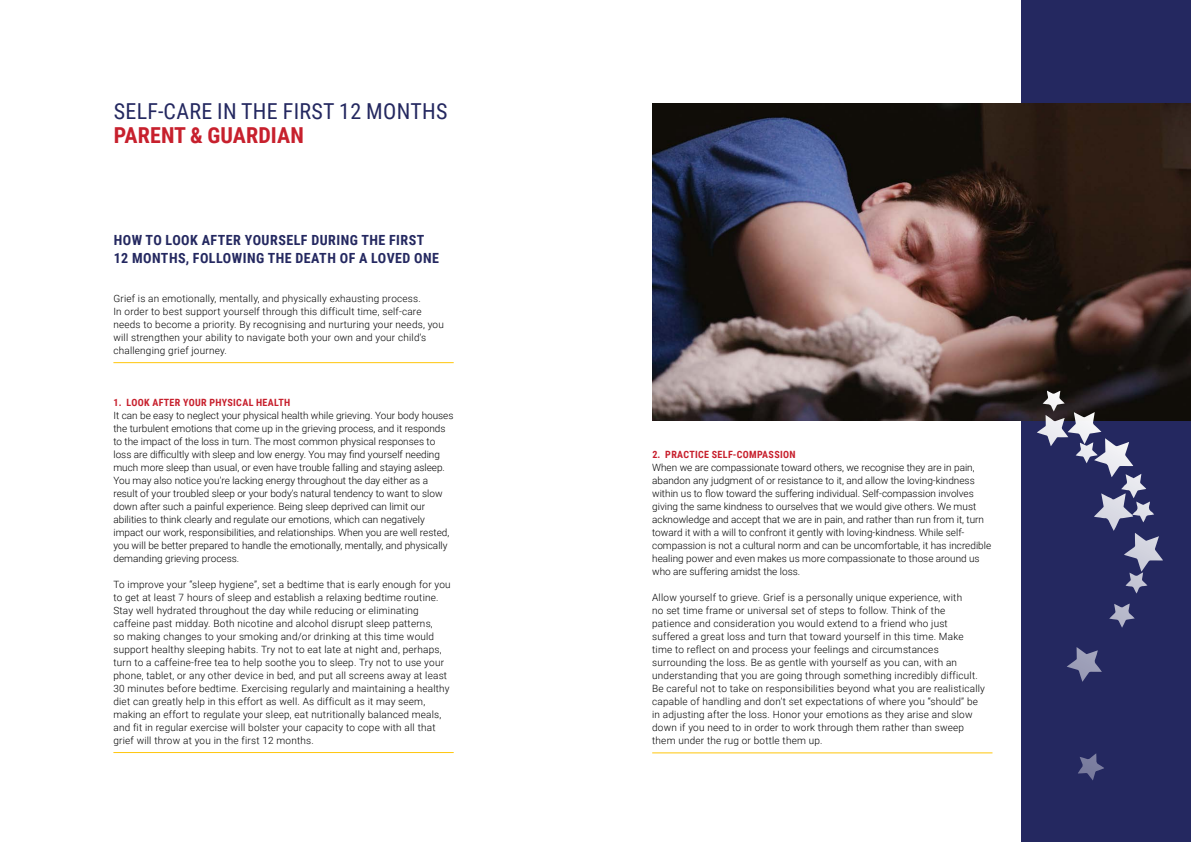
<style>
.page{position:relative;width:1191px;height:842px;background:#fff}
.page>*{position:absolute;margin:0;border:0;box-sizing:border-box;transform-origin:0 0}
.t1{font:22px "Roboto Condensed";letter-spacing:.015em;color:#242860}
.t2{font:700 22px "Roboto Condensed";letter-spacing:.005em;color:#c7202d}
.t3{font:700 14px/18px "Roboto Condensed";letter-spacing:.035em;color:#242860}
.t4{font:300 10px/13px "Roboto";letter-spacing:.02em;color:#000}
.t5{font:300 10px/13px "Roboto";color:#000}
.t6{font:700 10px "Roboto Condensed";letter-spacing:.035em;color:#c7202d}
</style>
<div class="page">
<div style="left:1021px;top:0;width:170px;height:842px;background:#242860"></div>
<hr style="left:113px;top:362px;width:341px;height:1px;background:#ffc60b">
<hr style="left:113px;top:752px;width:341px;height:1px;background:#ffc60b">
<hr style="left:652px;top:753px;width:340px;height:1px;background:#ffc60b">
<img style="left:652px;top:104px;width:539px;height:317px">
<svg style="left:1036px;top:390px;width:97px;height:87px"></svg>
<h1 class="t1" style="left:114px;top:95px;width:335px">SELF-CARE IN THE FIRST 12 MONTHS</h1>
<h1 class="t2" style="left:114px;top:119px;width:192px">PARENT &amp; GUARDIAN</h1>
<h2 class="t3" style="left:114px;top:230px;width:327px">HOW TO LOOK AFTER YOURSELF DURING THE FIRST<br>12 MONTHS, FOLLOWING THE DEATH OF A LOVED ONE</h2>
<p class="t4" style="left:113px;top:291px;width:332px">Grief is an emotionally, mentally, and physically exhausting process.<br>In order to best support yourself through this difficult time, self-care needs to become a priority. By recognising and nurturing your needs, you will strengthen your ability to navigate both your own and your child’s challenging grief journey.</p>
<p class="t6" style="left:114px;top:395px;width:178px">1. LOOK AFTER YOUR PHYSICAL HEALTH</p>
<p class="t5" style="left:113px;top:408px;width:341px">It can be easy to neglect your physical health while grieving. Your body houses the turbulent emotions that come up in the grieving process, and it responds to the impact of the loss in turn. The most common physical responses to loss are difficultly with sleep and low energy. You may find yourself needing much more sleep than usual, or even have trouble falling and staying asleep.<br>You may also notice you’re lacking energy throughout the day either as a result of your troubled sleep or your body’s natural tendency to want to slow down after such a painful experience. Being sleep deprived can limit our abilities to think clearly and regulate our emotions, which can negatively impact our work, responsibilities, and relationships. When you are well rested, you will be better prepared to handle the emotionally, mentally, and physically demanding grieving process.</p>
<p class="t4" style="left:113px;top:577px;width:339px">To improve your “sleep hygiene”, set a bedtime that is early enough for you to get at least 7 hours of sleep and establish a relaxing bedtime routine.<br>Stay well hydrated throughout the day while reducing or eliminating caffeine past midday. Both nicotine and alcohol disrupt sleep patterns,<br>so making changes to your smoking and/or drinking at this time would support healthy sleeping habits. Try not to eat late at night and, perhaps, turn to a caffeine-free tea to help soothe you to sleep. Try not to use your phone, tablet, or any other device in bed, and put all screens away at least 30 minutes before bedtime. Exercising regularly and maintaining a healthy diet can greatly help in this effort as well. As difficult as it may seem, making an effort to regulate your sleep, eat nutritionally balanced meals, and fit in regular exercise will bolster your capacity to cope with all that grief will throw at you in the first 12 months.</p>
<p class="t6" style="left:652px;top:447px;width:145px">2. PRACTICE SELF-COMPASSION</p>
<p class="t5" style="left:652px;top:461px;width:340px">When we are compassionate toward others, we recognise they are in pain, abandon any judgment of or resistance to it, and allow the loving-kindness within us to flow toward the suffering individual. Self-compassion involves giving the same kindness to ourselves that we would give others. We must acknowledge and accept that we are in pain, and rather than run from it, turn toward it with a will to confront it gently with loving-kindness. While self&shy;compassion is not a cultural norm and can be uncomfortable, it has incredible healing power and even makes us more compassionate to those around us who are suffering amidst the loss.</p>
<p class="t4" style="left:652px;top:591px;width:334px">Allow yourself to grieve. Grief is a personally unique experience, with<br>no set time frame or universal set of steps to follow. Think of the patience and consideration you would extend to a friend who just suffered a great loss and turn that toward yourself in this time. Make time to reflect on and process your feelings and circumstances surrounding the loss. Be as gentle with yourself as you can, with an understanding that you are going through something incredibly difficult.<br>Be careful not to take on responsibilities beyond what you are realistically capable of handling and don’t set expectations of where you “should” be in adjusting after the loss. Honor your emotions as they arise and slow down if you need to in order to work through them rather than sweep them under the rug or bottle them up.</p>
</div>
